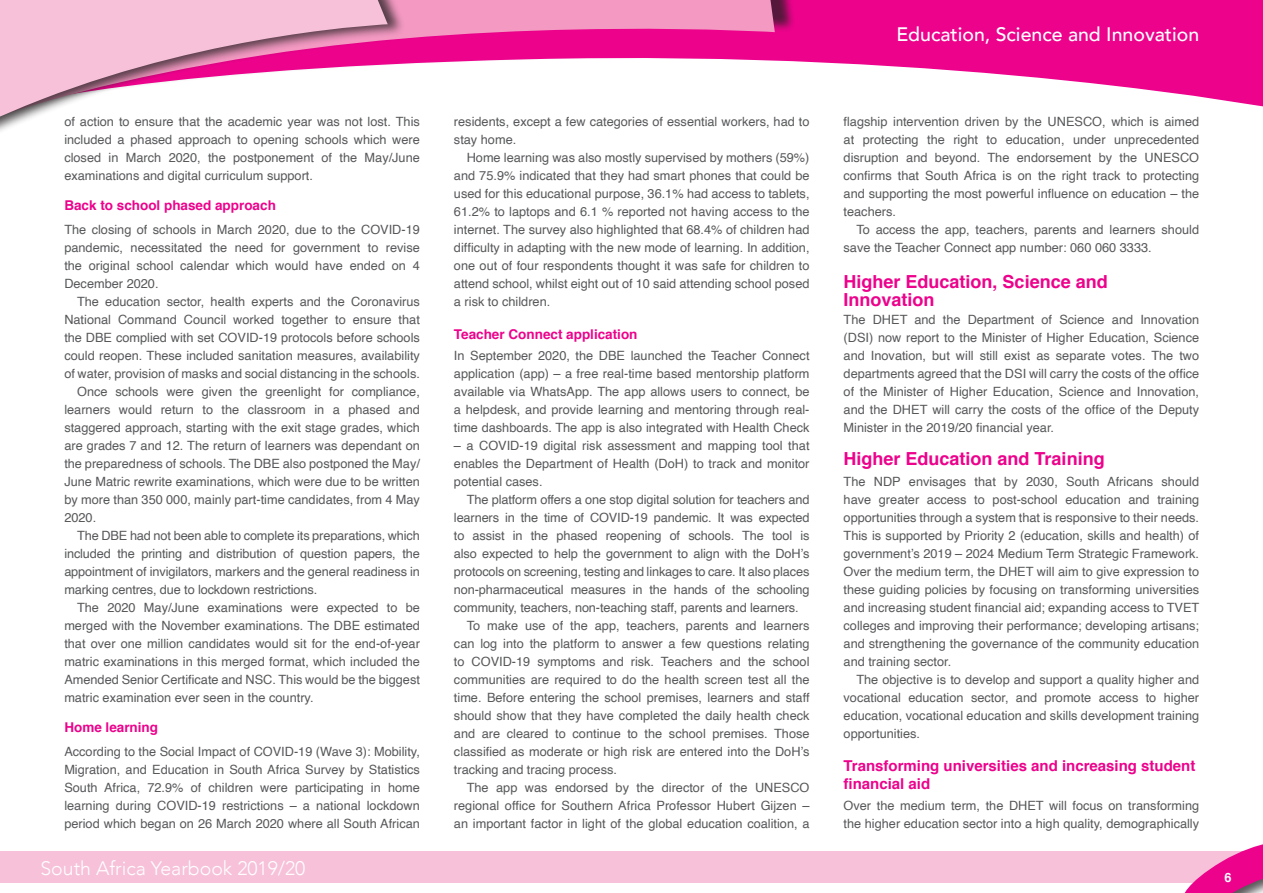
<style>
.page{position:relative;width:1263px;height:893px;background:#fff}
.page>*{position:absolute;margin:0;border:0;box-sizing:border-box;transform-origin:0 0}
.t1{font:500 19.5px "Avenir";color:#fff}
.t2{font:300 19.5px "Avenir";color:#fff}
.Heading2{font:700 18px/18px "Helvetica";color:#ed028c}
.Heading2-2{font:700 15px "Helvetica";color:#ed028c}
.Heading2-3{font:700 13.5px "Helvetica";color:#ed028c}
.Heading2-4{font:12.75px/18px "Helvetica";color:#57585a;text-align:justify}
.t3{font:700 12.75px "Helvetica";color:#fff}
</style>
<div class="page">
<div style="left:0;top:851px;width:1245px;height:32px;background:#f7c1d9"></div>
<svg style="left:795px;top:0;width:468px;height:107px;fill:#ed028c"></svg>
<div style="left:0;top:0;width:795px;height:163px;background:#231f20;opacity:.75"></div>
<svg style="left:406px;top:0;width:369px;height:163px"></svg>
<div style="left:0;top:0;width:406px;height:250px;background:#231f20;opacity:.75"></div>
<svg style="left:0;top:0;width:388px;height:239px"></svg>
<svg style="left:1184px;top:844px;width:79px;height:49px"></svg>
<p class="Heading2-4" style="left:64px;top:113px;width:357px">of action to ensure that the academic year was not lost. This included a phased approach to opening schools which were closed in March 2020, the postponement of the May/June examinations and digital curriculum support.</p>
<p class="Heading2-3" style="left:64px;top:194px;width:213px">Back to school phased approach</p>
<p class="Heading2-4" style="left:64px;top:221px;width:357px">The closing of schools in March 2020, due to the COVID-19 pandemic, necessitated the need for government to revise the original school calendar which would have ended on 4<br>December 2020.</p>
<p class="Heading2-4" style="left:64px;top:293px;width:357px;text-indent:13px">The education sector, health experts and the Coronavirus National Command Council worked together to ensure that the DBE complied with set COVID-19 protocols before schools could reopen. These included sanitation measures, availability of water, provision of masks and social distancing in the schools.</p>
<p class="Heading2-4" style="left:64px;top:383px;width:357px;text-indent:13px">Once schools were given the greenlight for compliance, learners would return to the classroom in a phased and staggered approach, starting with the exit stage grades, which are grades 7 and 12. The return of learners was dependant on the preparedness of schools. The DBE also postponed the May/ June Matric rewrite examinations, which were due to be written by more than 350 000, mainly part-time candidates, from 4 May 2020.</p>
<p class="Heading2-4" style="left:64px;top:527px;width:357px;text-indent:13px">The DBE had not been able to complete its preparations, which included the printing and distribution of question papers, the appointment of invigilators, markers and the general readiness in marking centres, due to lockdown restrictions.</p>
<p class="Heading2-4" style="left:64px;top:599px;width:357px;text-indent:13px">The 2020 May/June examinations were expected to be merged with the November examinations. The DBE estimated that over one million candidates would sit for the end-of-year matric examinations in this merged format, which included the Amended Senior Certificate and NSC. This would be the biggest matric examination ever seen in the country.</p>
<p class="Heading2-3" style="left:64px;top:716px;width:95px">Home learning</p>
<p class="Heading2-4" style="left:64px;top:743px;width:357px">According to the Social Impact of COVID-19 (Wave 3): Mobility, Migration, and Education in South Africa Survey by Statistics South Africa, 72.9% of children were participating in home learning during COVID-19 restrictions – a national lockdown period which began on 26 March 2020 where all South African</p>
<h1 class="t2" style="left:40px;top:856px;width:267px">South Africa Yearbook 2019/20</h1>
<p class="Heading2-4" style="left:454px;top:113px;width:357px">residents, except a few categories of essential workers, had to stay home.</p>
<p class="Heading2-4" style="left:454px;top:149px;width:357px;text-indent:13px">Home learning was also mostly supervised by mothers (59%) and 75.9% indicated that they had smart phones that could be used for this educational purpose, 36.1% had access to tablets, 61.2% to laptops and 6.1 % reported not having access to the internet. The survey also highlighted that 68.4% of children had difficulty in adapting with the new mode of learning. In addition, one out of four respondents thought it was safe for children to attend school, whilst eight out of 10 said attending school posed a risk to children.</p>
<p class="Heading2-3" style="left:454px;top:323px;width:185px">Teacher Connect application</p>
<p class="Heading2-4" style="left:454px;top:347px;width:357px">In September 2020, the DBE launched the Teacher Connect application (app) – a free real-time based mentorship platform available via WhatsApp. The app allows users to connect, be a helpdesk, and provide learning and mentoring through real&shy;time dashboards. The app is also integrated with Health Check</p>
<p class="Heading2-4" style="left:454px;top:437px;width:357px">– a COVID-19 digital risk assessment and mapping tool that enables the Department of Health (DoH) to track and monitor potential cases.</p>
<p class="Heading2-4" style="left:454px;top:491px;width:357px;text-indent:13px">The platform offers a one stop digital solution for teachers and learners in the time of COVID-19 pandemic. It was expected to assist in the phased reopening of schools. The tool is also expected to help the government to align with the DoH’s protocols on screening, testing and linkages to care. It also places non-pharmaceutical measures in the hands of the schooling community, teachers, non-teaching staff, parents and learners.</p>
<p class="Heading2-4" style="left:454px;top:617px;width:357px;text-indent:13px">To make use of the app, teachers, parents and learners can log into the platform to answer a few questions relating to COVID-19 symptoms and risk. Teachers and the school communities are required to do the health screen test all the time. Before entering the school premises, learners and staff should show that they have completed the daily health check and are cleared to continue to the school premises. Those classified as moderate or high risk are entered into the DoH’s tracking and tracing process.</p>
<p class="Heading2-4" style="left:454px;top:779px;width:357px;text-indent:13px">The app was endorsed by the director of the UNESCO regional office for Southern Africa Professor Hubert Gijzen – an important factor in light of the global education coalition, a</p>
<h1 class="t1" style="left:896px;top:18px;width:304px">Education, Science and Innovation</h1>
<p class="Heading2-4" style="left:843px;top:113px;width:357px">flagship intervention driven by the UNESCO, which is aimed at protecting the right to education, under unprecedented disruption and beyond. The endorsement by the UNESCO confirms that South Africa is on the right track to protecting and supporting the most powerful influence on education – the teachers.</p>
<p class="Heading2-4" style="left:843px;top:221px;width:357px;text-indent:13px">To access the app, teachers, parents and learners should save the Teacher Connect app number: 060 060 3333.</p>
<p class="Heading2" style="left:843px;top:273px;width:266px">Higher Education, Science and<br>Innovation</p>
<p class="Heading2-4" style="left:843px;top:311px;width:357px">The DHET and the Department of Science and Innovation (DSI) now report to the Minister of Higher Education, Science and Inovation, but will still exist as separate votes. The two departments agreed that the DSI will carry the costs of the office of the Minister of Higher Education, Science and Innovation, and the DHET will carry the costs of the office of the Deputy Minister in the 2019/20 financial year.</p>
<p class="Heading2" style="left:843px;top:450px;width:263px">Higher Education and Training</p>
<p class="Heading2-4" style="left:843px;top:473px;width:357px">The NDP envisages that by 2030, South Africans should have greater access to post-school education and training opportunities through a system that is responsive to their needs.<br>This is supported by Priority 2 (education, skills and health) of government’s 2019 – 2024 Medium Term Strategic Framework.<br>Over the medium term, the DHET will aim to give expression to these guiding policies by focusing on transforming universities and increasing student financial aid; expanding access to TVET colleges and improving their performance; developing artisans; and strengthening the governance of the community education and training sector.</p>
<p class="Heading2-4" style="left:843px;top:671px;width:357px;text-indent:13px">The objective is to develop and support a quality higher and vocational education sector, and promote access to higher education, vocational education and skills development training opportunities.</p>
<p class="Heading2-2" style="left:843px;top:754px;width:353px">Transforming universities and increasing student</p>
<p class="Heading2-2" style="left:843px;top:772px;width:88px">financial aid</p>
<p class="Heading2-4" style="left:843px;top:797px;width:357px">Over the medium term, the DHET will focus on transforming the higher education sector into a high quality, demographically</p>
<p class="t3" style="left:1224px;top:867px;width:9px">6</p>
</div>
